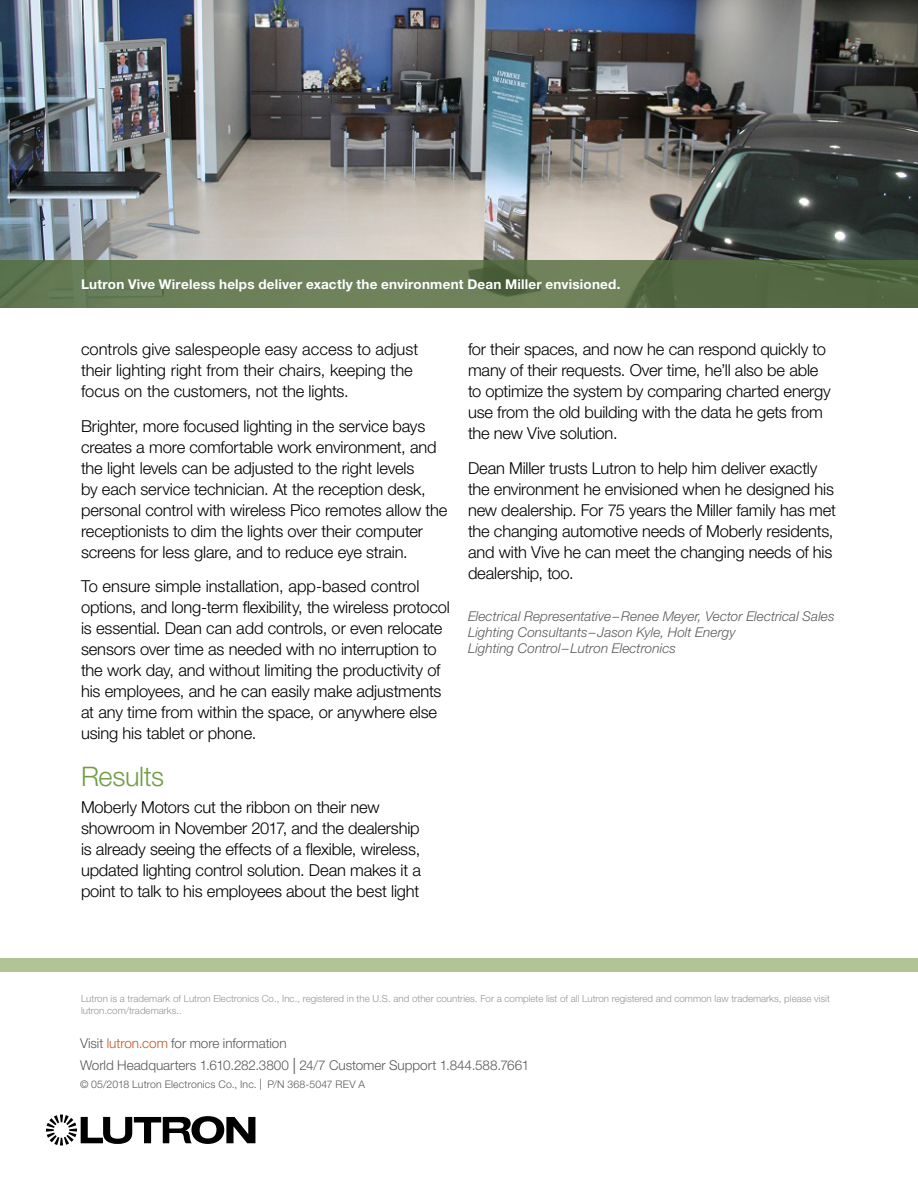
<style>
.page{position:relative;width:918px;height:1188px;background:#fff}
.page>*{position:absolute;margin:0;border:0;box-sizing:border-box;transform-origin:0 0}
.Green_Header{font:300 27px "Helvetica Neue LT Std";letter-spacing:-.015em;color:#719d47}
.Green_Header-2{font:300 16.5px/21px "Helvetica Neue LT Std";letter-spacing:-.005em;color:#000}
.Body_copy{font:300 16.5px/21px "Helvetica Neue LT Std";letter-spacing:-.01em;color:#000}
.Body_copy-2{font:italic 300 13.5px/15.6px "Helvetica Neue LT Std";letter-spacing:.005em;color:#58595b}
.Bold_11_14_80K{font:300 13.5px "Helvetica Neue LT Std";letter-spacing:-.005em;color:#58595b}
.Body_copy-3{font:700 13.5px "Helvetica Neue LT Std";letter-spacing:.015em;color:#fff}
.Bold_11_14_80K-2{font:300 10.5px "Helvetica Neue LT Std";letter-spacing:.015em;color:#58595b}
.t1{font:300 9.75px/12px "Helvetica Neue LT Std";color:#939598}
.s1{color:#c05728}
.s2{font-weight:100;font-size:22.5px}
.s3{font-size:15.75px}
</style>
<div class="page">
<svg style="left:46px;top:1115px;width:209px;height:31px"></svg>
<div style="left:0;top:958px;width:918px;height:14px;background:#b1c496"></div>
<img style="left:0;top:0;width:918px;height:261px">
<svg style="left:0;top:261px;width:918px;height:47px;background:#617650"></svg>
<p class="Body_copy-3" style="left:81px;top:276px;width:541px">Lutron Vive Wireless helps deliver exactly the environment Dean Miller envisioned.</p>
<p class="Green_Header-2" style="left:81px;top:339px;width:339px">controls give salespeople easy access to adjust their lighting right from their chairs, keeping the focus on the customers, not the lights.</p>
<p class="Green_Header-2" style="left:81px;top:415px;width:368px">Brighter, more focused lighting in the service bays creates a more comfortable work environment, and the light levels can be adjusted to the right levels<br>by each service technician. At the reception desk, personal control with wireless Pico remotes allow the receptionists to dim the lights over their computer screens for less glare, and to reduce eye strain.</p>
<p class="Green_Header-2" style="left:81px;top:576px;width:371px">To ensure simple installation, app-based control options, and long-term flexibility, the wireless protocol is essential. Dean can add controls, or even relocate sensors over time as needed with no interruption to the work day, and without limiting the productivity of his employees, and he can easily make adjustments at any time from within the space, or anywhere else using his tablet or phone.</p>
<p class="Green_Header" style="left:81px;top:760px;width:85px">Results</p>
<p class="Body_copy" style="left:81px;top:797px;width:341px">Moberly Motors cut the ribbon on their new showroom in November 2017, and the dealership is already seeing the effects of a flexible, wireless, updated lighting control solution. Dean makes it a point to talk to his employees about the best light</p>
<p class="Body_copy" style="left:468px;top:339px;width:364px">for their spaces, and now he can respond quickly to many of their requests. Over time, he’ll also be able to optimize the system by comparing charted energy use from the old building with the data he gets from the new Vive solution.</p>
<p class="Body_copy" style="left:468px;top:457px;width:370px">Dean Miller trusts Lutron to help him deliver exactly the environment he envisioned when he designed his new dealership. For 75 years the Miller family has met the changing automotive needs of Moberly residents, and with Vive he can meet the changing needs of his dealership, too.</p>
<p class="Body_copy-2" style="left:468px;top:609px;width:368px">Electrical Representative–Renee Meyer, Vector Electrical Sales<br>Lighting Consultants–Jason Kyle, Holt Energy<br>Lighting Control–Lutron Electronics</p>
<p class="t1" style="left:81px;top:992px;width:750px">Lutron is a trademark of Lutron Electronics Co., Inc., registered in the U.S. and other countries. For a complete list of all Lutron registered and common law trademarks, please visit lutron.com/trademarks..</p>
<p class="Bold_11_14_80K" style="left:80px;top:1035px;width:208px">Visit <span class="s1">lutron.com</span> for more information</p>
<p class="Bold_11_14_80K" style="left:80px;top:1057px;width:451px">World Headquarters 1.610.282.3800 <span class="s2">I</span> 24/7 Customer Support 1.844.588.7661</p>
<p class="Bold_11_14_80K-2" style="left:80px;top:1078px;width:287px">© 05/2018 Lutron Electronics Co., Inc. <span class="s3">l</span> P/N 368-5047 REV A</p>
</div>
